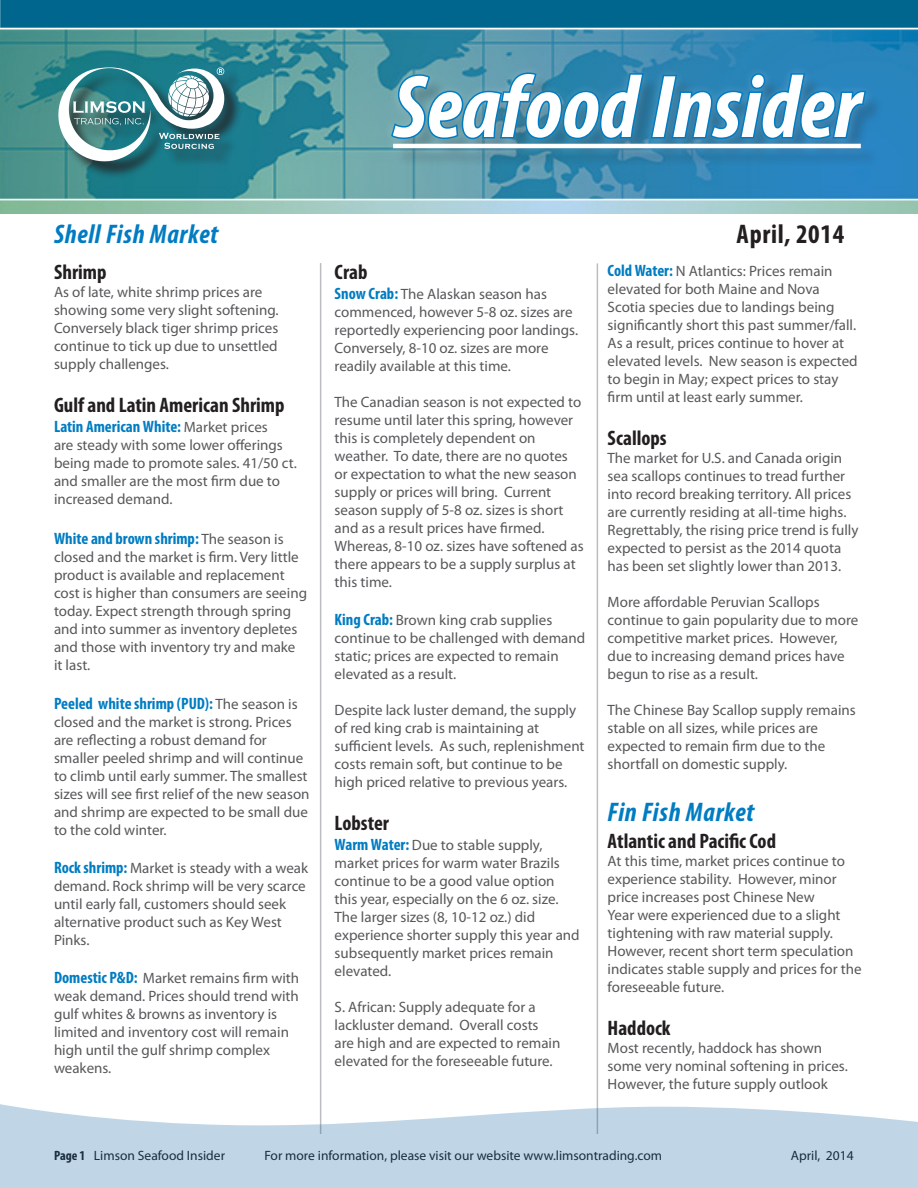
<style>
.page{position:relative;width:918px;height:1188px;background:#fff}
.page>*{position:absolute;margin:0;border:0;box-sizing:border-box;transform-origin:0 0}
.t1{font:italic 700 condensed 90px "Myriad Pro";color:#fff}
.t2{font:italic 700 condensed 27px "Myriad Pro";letter-spacing:.025em;color:#007cc2}
.t3{font:700 condensed 27px "Myriad Pro";letter-spacing:.025em;color:#231f20}
.t4{font:700 condensed 21px "Myriad Pro";color:#231f20}
.t5{font:700 condensed 16.5px "Myriad Pro";color:#007cc2}
.t6{font:15px/18px "Myriad Pro";color:#57585a}
.t7{font:13.5px "Myriad Pro";color:#231f20}
.s1{font-weight:400;font-stretch:normal;font-size:15px;color:#57585a}
.s2{font-weight:700;font-stretch:condensed;font-size:16.5px;color:#007cc2}
.s3{font-weight:700;font-stretch:condensed}
</style>
<div class="page">
<hr style="left:320px;top:263px;width:1px;height:871px;background:#bcbdc0">
<hr style="left:597px;top:263px;width:1px;height:871px;background:#bcbdc0">
<svg style="left:0;top:1104px;width:918px;height:84px;background:#c8dae9"></svg>
<div style="left:0;top:0;width:918px;height:28px;background:#00668e"></div>
<img style="left:0;top:28px;width:918px;height:185px">
<div style="left:61px;top:70px;width:182px;height:110px;background:#231f20;opacity:.75"></div>
<svg style="left:55px;top:67px;width:169px;height:98px"></svg>
<div style="left:394px;top:76px;width:490px;height:91px;background:#231f20;opacity:.2"></div>
<div style="left:382px;top:64px;width:493px;height:94px;background:#fff;opacity:.2"></div>
<hr style="left:393px;top:144px;width:468px;height:4px;background:#fff">
<svg style="left:389px;top:71px;width:479px;height:70px;background:#3789b3"></svg>
<p class="t1" style="left:393px;top:51px;width:469px">Seafood Insider</p>
<p class="t2" style="left:54px;top:217px;width:166px">Shell Fish Market</p>
<p class="t3" style="left:737px;top:217px;width:109px">April, 2014</p>
<p class="t4" style="left:54px;top:259px;width:54px">Shrimp</p>
<p class="t6" style="left:54px;top:283px;width:226px">As of late, white shrimp prices are showing some very slight softening.<br>Conversely black tiger shrimp prices continue to tick up due to unsettled supply challenges.</p>
<p class="t4" style="left:54px;top:392px;width:232px">Gulf and Latin American Shrimp</p>
<p class="t5" style="left:54px;top:416px;width:215px">Latin American White: <span class="s1">Market prices</span></p>
<p class="t6" style="left:54px;top:436px;width:244px">are steady with some lower offerings being made to promote sales. 41/50 ct. and smaller are the most firm due to increased demand.</p>
<p class="t5" style="left:54px;top:528px;width:231px">White and brown shrimp: <span class="s1">The season is</span></p>
<p class="t6" style="left:54px;top:548px;width:255px">closed and the market is firm. Very little product is available and replacement cost is higher than consumers are seeing today. Expect strength through spring and into summer as inventory depletes and those with inventory try and make it last.</p>
<p class="t5" style="left:54px;top:694px;width:245px">Peeled white shrimp (PUD): <span class="s1">The season is</span></p>
<p class="t6" style="left:54px;top:713px;width:257px">closed and the market is strong. Prices are reflecting a robust demand for smaller peeled shrimp and will continue to climb until early summer. The smallest sizes will see first relief of the new season and shrimp are expected to be small due to the cold winter.</p>
<p class="t6" style="left:54px;top:859px;width:256px"><span class="s2">Rock shrimp:</span> Market is steady with a weak demand. Rock shrimp will be very scarce until early fall, customers should seek alternative product such as Key West<br>Pinks.</p>
<p class="t6" style="left:54px;top:969px;width:247px"><span class="s2">Domestic P&amp;D:</span> Market remains firm with weak demand. Prices should trend with gulf whites &amp; browns as inventory is limited and inventory cost will remain high until the gulf shrimp complex weakens.</p>
<p class="t4" style="left:335px;top:259px;width:34px">Crab</p>
<p class="t6" style="left:335px;top:285px;width:245px"><span class="s2">Snow Crab:</span> The Alaskan season has commenced, however 5-8 oz. sizes are reportedly experiencing poor landings.<br>Conversely, 8-10 oz. sizes are more readily available at this time.</p>
<p class="t6" style="left:335px;top:393px;width:251px">The Canadian season is not expected to resume until later this spring, however this is completely dependent on weather. To date, there are no quotes or expectation to what the new season supply or prices will bring. Current season supply of 5-8 oz. sizes is short and as a result prices have firmed.<br>Whereas, 8-10 oz. sizes have softened as there appears to be a supply surplus at this time.</p>
<p class="t6" style="left:335px;top:611px;width:252px"><span class="s2">King Crab:</span> Brown king crab supplies continue to be challenged with demand static; prices are expected to remain elevated as a result.</p>
<p class="t6" style="left:335px;top:701px;width:251px">Despite lack luster demand, the supply of red king crab is maintaining at sufficient levels. As such, replenishment costs remain soft, but continue to be high priced relative to previous years.</p>
<p class="t4" style="left:335px;top:810px;width:56px">Lobster</p>
<p class="t6" style="left:335px;top:836px;width:247px"><span class="s2">Warm Water:</span> Due to stable supply, market prices for warm water Brazils continue to be a good value option this year, especially on the 6 oz. size.<br>The larger sizes (8, 10-12 oz.) did experience shorter supply this year and subsequently market prices remain elevated.</p>
<p class="t6" style="left:335px;top:998px;width:227px">S. African: Supply adequate for a lackluster demand. Overall costs are high and are expected to remain elevated for the foreseeable future.</p>
<p class="t6" style="left:608px;top:262px;width:252px"><span class="s2">Cold Water:</span> N Atlantics: Prices remain elevated for both Maine and Nova Scotia species due to landings being significantly short this past summer/fall.<br>As a result, prices continue to hover at elevated levels. New season is expected to begin in May; expect prices to stay firm until at least early summer.</p>
<p class="t4" style="left:608px;top:425px;width:61px">Scallops</p>
<p class="t6" style="left:608px;top:449px;width:252px">The market for U.S. and Canada origin sea scallops continues to tread further into record breaking territory. All prices are currently residing at all-time highs.<br>Regrettably, the rising price trend is fully expected to persist as the 2014 quota has been set slightly lower than 2013.</p>
<p class="t6" style="left:608px;top:593px;width:252px">More affordable Peruvian Scallops continue to gain popularity due to more competitive market prices. However, due to increasing demand prices have begun to rise as a result.</p>
<p class="t6" style="left:608px;top:701px;width:250px">The Chinese Bay Scallop supply remains stable on all sizes, while prices are expected to remain firm due to the shortfall on domestic supply.</p>
<p class="t2" style="left:608px;top:795px;width:148px">Fin Fish Market</p>
<p class="t4" style="left:608px;top:828px;width:170px">Atlantic and Pacific Cod</p>
<p class="t6" style="left:608px;top:852px;width:255px">At this time, market prices continue to experience stability. However, minor price increases post Chinese New<br>Year were experienced due to a slight tightening with raw material supply.<br>However, recent short term speculation indicates stable supply and prices for the foreseeable future.</p>
<p class="t4" style="left:608px;top:1015px;width:64px">Haddock</p>
<p class="t6" style="left:608px;top:1039px;width:242px">Most recently, haddock has shown some very nominal softening in prices.<br>However, the future supply outlook</p>
<p class="t7" style="left:54px;top:1147px;width:172px"><span class="s3">Page 1</span> Limson Seafood Insider</p>
<p class="t7" style="left:264px;top:1147px;width:399px">For more information, please visit our website www.limsontrading.com</p>
<p class="t7" style="left:791px;top:1147px;width:64px">April, 2014</p>
</div>
